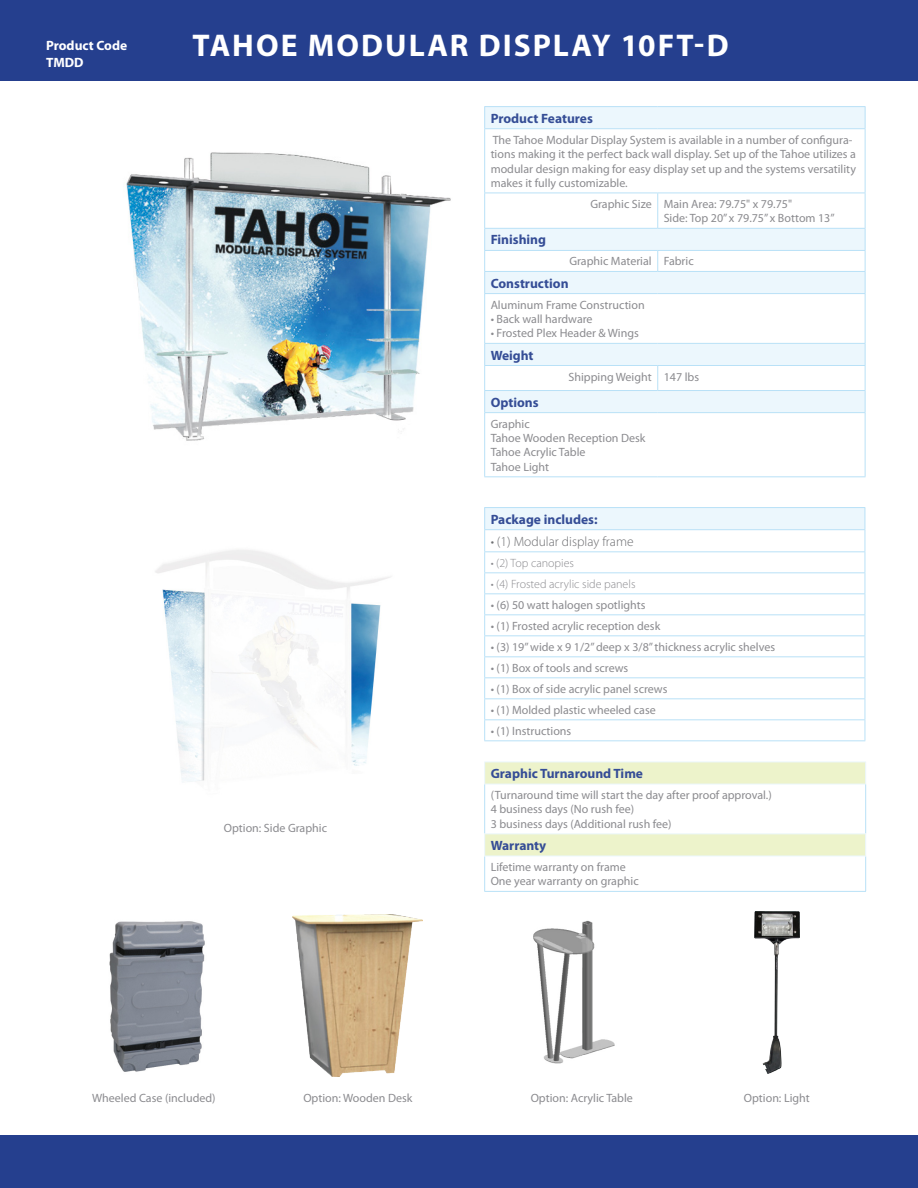
<style>
.page{position:relative;width:918px;height:1188px;background:#fff}
.page>*{position:absolute;margin:0;border:0;box-sizing:border-box;transform-origin:0 0}
.t1{font:700 31.5px "Myriad Pro";letter-spacing:.065em;color:#fff}
.t2{font:700 13.5px "Myriad Pro";color:#354d96}
.MYriad_Pro_Regular_9{font:300 13.5px "Myriad Pro";color:#6c6d70}
.t3{font:700 13.5px "Myriad Pro";color:#fff}
.MYriad_Pro_Regular_9-2{font:12px/14.4px "Myriad Pro";color:#8b8b8f}
.Myriad_Pro_Regular_9{font:12px "Myriad Pro";color:#8b8b8f}
.MYriad_Pro_Regular_9-3{font:300 12px "Myriad Pro";color:#8b8b8f}
</style>
<div class="page">
<div style="left:0;top:0;width:918px;height:81px;background:#253f8e"></div>
<div style="left:0;top:1135px;width:918px;height:53px;background:#253f8e"></div>
<div style="left:485px;top:107px;width:380px;height:21px;background:#ecf7fd"></div>
<svg style="left:485px;top:129px;width:380px;height:347px"></svg>
<hr style="left:484px;top:106px;width:174px;height:1px;background:#b9e1f7">
<svg style="left:484px;top:107px;width:1px;height:21px"></svg>
<hr style="left:658px;top:106px;width:208px;height:1px;background:#b9e1f7">
<svg style="left:865px;top:107px;width:1px;height:21px"></svg>
<hr style="left:484px;top:128px;width:174px;height:1px;background:#b9e1f7">
<hr style="left:484px;top:129px;width:1px;height:64px;background:#b9e1f7">
<hr style="left:658px;top:128px;width:208px;height:1px;background:#b9e1f7">
<hr style="left:865px;top:129px;width:1px;height:64px;background:#b9e1f7">
<hr style="left:484px;top:193px;width:174px;height:1px;background:#b9e1f7">
<hr style="left:484px;top:193px;width:1px;height:35px;background:#b9e1f7">
<hr style="left:658px;top:193px;width:208px;height:1px;background:#b9e1f7">
<hr style="left:657px;top:193px;width:1px;height:35px;background:#b9e1f7">
<hr style="left:865px;top:193px;width:1px;height:35px;background:#b9e1f7">
<hr style="left:484px;top:250px;width:174px;height:1px;background:#b9e1f7">
<hr style="left:658px;top:250px;width:208px;height:1px;background:#b9e1f7">
<svg style="left:657px;top:251px;width:1px;height:20px"></svg>
<hr style="left:484px;top:271px;width:174px;height:1px;background:#b9e1f7">
<hr style="left:658px;top:271px;width:208px;height:1px;background:#b9e1f7">
<hr style="left:484px;top:293px;width:174px;height:1px;background:#b9e1f7">
<hr style="left:484px;top:294px;width:1px;height:49px;background:#b9e1f7">
<hr style="left:658px;top:293px;width:208px;height:1px;background:#b9e1f7">
<hr style="left:865px;top:294px;width:1px;height:49px;background:#b9e1f7">
<hr style="left:484px;top:343px;width:174px;height:1px;background:#b9e1f7">
<hr style="left:658px;top:343px;width:208px;height:1px;background:#b9e1f7">
<hr style="left:484px;top:365px;width:174px;height:1px;background:#b9e1f7">
<hr style="left:658px;top:365px;width:208px;height:1px;background:#b9e1f7">
<svg style="left:657px;top:366px;width:1px;height:24px"></svg>
<hr style="left:484px;top:413px;width:1px;height:63px;background:#b9e1f7">
<hr style="left:865px;top:413px;width:1px;height:63px;background:#b9e1f7">
<hr style="left:484px;top:476px;width:174px;height:1px;background:#b9e1f7">
<hr style="left:658px;top:476px;width:208px;height:1px;background:#b9e1f7">
<hr style="left:484px;top:390px;width:174px;height:1px;background:#b9e1f7">
<svg style="left:484px;top:344px;width:1px;height:68px"></svg>
<hr style="left:658px;top:390px;width:208px;height:1px;background:#b9e1f7">
<svg style="left:865px;top:344px;width:1px;height:68px"></svg>
<hr style="left:484px;top:412px;width:174px;height:1px;background:#b9e1f7">
<hr style="left:658px;top:412px;width:208px;height:1px;background:#b9e1f7">
<hr style="left:484px;top:228px;width:174px;height:1px;background:#b9e1f7">
<svg style="left:484px;top:229px;width:1px;height:64px"></svg>
<hr style="left:658px;top:228px;width:208px;height:1px;background:#b9e1f7">
<svg style="left:865px;top:229px;width:1px;height:64px"></svg>
<hr style="left:484px;top:856px;width:1px;height:35px;background:#b9e1f7">
<hr style="left:865px;top:856px;width:1px;height:35px;background:#b9e1f7">
<hr style="left:484px;top:891px;width:382px;height:1px;background:#b9e1f7">
<svg style="left:484px;top:762px;width:382px;height:94px"></svg>
<hr style="left:484px;top:856px;width:382px;height:1px;background:#ecf7fd">
<img style="left:126px;top:152px;width:325px;height:289px">
<div style="left:485px;top:508px;width:380px;height:22px;background:#ecf7fd"></div>
<svg style="left:485px;top:530px;width:380px;height:210px"></svg>
<hr style="left:484px;top:551px;width:381px;height:1px;background:#b9e1f7">
<hr style="left:484px;top:572px;width:381px;height:1px;background:#b9e1f7">
<hr style="left:484px;top:593px;width:381px;height:1px;background:#b9e1f7">
<hr style="left:484px;top:614px;width:381px;height:1px;background:#b9e1f7">
<hr style="left:484px;top:635px;width:381px;height:1px;background:#b9e1f7">
<hr style="left:484px;top:656px;width:381px;height:1px;background:#b9e1f7">
<hr style="left:484px;top:677px;width:381px;height:1px;background:#b9e1f7">
<hr style="left:484px;top:698px;width:381px;height:1px;background:#b9e1f7">
<hr style="left:484px;top:719px;width:381px;height:1px;background:#b9e1f7">
<svg style="left:865px;top:508px;width:1px;height:232px"></svg>
<hr style="left:484px;top:740px;width:381px;height:1px;background:#b9e1f7">
<hr style="left:484px;top:507px;width:381px;height:1px;background:#b9e1f7">
<svg style="left:484px;top:508px;width:1px;height:232px"></svg>
<hr style="left:484px;top:529px;width:381px;height:1px;background:#b9e1f7">
<img style="left:109px;top:921px;width:96px;height:151px">
<img style="left:533px;top:920px;width:82px;height:144px">
<img style="left:293px;top:915px;width:130px;height:162px">
<img style="left:755px;top:912px;width:44px;height:162px">
<img style="left:155px;top:550px;width:235px;height:232px">
<p class="t3" style="left:46px;top:37px;width:83px">Product Code</p>
<p class="t3" style="left:46px;top:53px;width:39px">TMDD</p>
<p class="t1" style="left:192px;top:25px;width:538px">TAHOE MODULAR DISPLAY 10FT-D</p>
<p class="t2" style="left:491px;top:109px;width:104px">Product Features</p>
<p class="MYriad_Pro_Regular_9-2" style="left:491px;top:132px;width:367px">The Tahoe Modular Display System is available in a number of configura&shy;tions making it the perfect back wall display. Set up of the Tahoe utilizes a modular design making for easy display set up and the systems versatility makes it fully customizable.</p>
<p class="Myriad_Pro_Regular_9" style="left:590px;top:197px;width:63px">Graphic Size</p>
<p class="MYriad_Pro_Regular_9-2" style="left:664px;top:197px;width:172px">Main Area: 79.75" x 79.75"<br>Side: Top 20” x 79.75” x Bottom 13”</p>
<p class="t2" style="left:491px;top:231px;width:57px">Finishing</p>
<p class="Myriad_Pro_Regular_9" style="left:569px;top:254px;width:84px">Graphic Material</p>
<p class="MYriad_Pro_Regular_9-2" style="left:664px;top:254px;width:32px">Fabric</p>
<p class="t2" style="left:491px;top:274px;width:79px">Construction</p>
<p class="MYriad_Pro_Regular_9-2" style="left:491px;top:297px;width:156px">Aluminum Frame Construction</p>
<p class="MYriad_Pro_Regular_9-2" style="left:491px;top:312px;width:103px">• Back wall hardware</p>
<p class="MYriad_Pro_Regular_9-2" style="left:491px;top:326px;width:150px">• Frosted Plex Header &amp; Wings</p>
<p class="t2" style="left:491px;top:346px;width:44px">Weight</p>
<p class="Myriad_Pro_Regular_9" style="left:569px;top:369px;width:85px">Shipping Weight</p>
<p class="MYriad_Pro_Regular_9-2" style="left:664px;top:369px;width:37px">147 lbs</p>
<p class="t2" style="left:491px;top:393px;width:50px">Options</p>
<p class="Myriad_Pro_Regular_9" style="left:491px;top:416px;width:41px">Graphic</p>
<p class="Myriad_Pro_Regular_9" style="left:491px;top:431px;width:156px">Tahoe Wooden Reception Desk</p>
<p class="Myriad_Pro_Regular_9" style="left:491px;top:445px;width:96px">Tahoe Acrylic Table</p>
<p class="Myriad_Pro_Regular_9" style="left:491px;top:459px;width:60px">Tahoe Light</p>
<p class="MYriad_Pro_Regular_9-2" style="left:224px;top:820px;width:105px">Option: Side Graphic</p>
<p class="t2" style="left:491px;top:510px;width:108px">Package includes:</p>
<p class="MYriad_Pro_Regular_9" style="left:491px;top:533px;width:144px">• (1) Modular display frame</p>
<p class="MYriad_Pro_Regular_9-3" style="left:491px;top:556px;width:85px">• (2) Top canopies</p>
<p class="MYriad_Pro_Regular_9-3" style="left:491px;top:577px;width:146px">• (4) Frosted acrylic side panels</p>
<p class="MYriad_Pro_Regular_9-2" style="left:491px;top:597px;width:156px">• (6) 50 watt halogen spotlights</p>
<p class="MYriad_Pro_Regular_9-2" style="left:491px;top:618px;width:171px">• (1) Frosted acrylic reception desk</p>
<p class="MYriad_Pro_Regular_9-2" style="left:491px;top:639px;width:286px">• (3) 19” wide x 9 1/2” deep x 3/8” thickness acrylic shelves</p>
<p class="MYriad_Pro_Regular_9-2" style="left:491px;top:660px;width:139px">• (1) Box of tools and screws</p>
<p class="MYriad_Pro_Regular_9-2" style="left:491px;top:681px;width:178px">• (1) Box of side acrylic panel screws</p>
<p class="MYriad_Pro_Regular_9-2" style="left:491px;top:702px;width:167px">• (1) Molded plastic wheeled case</p>
<p class="MYriad_Pro_Regular_9-2" style="left:491px;top:723px;width:82px">• (1) Instructions</p>
<p class="t2" style="left:491px;top:765px;width:154px">Graphic Turnaround Time</p>
<p class="MYriad_Pro_Regular_9-2" style="left:491px;top:788px;width:283px">(Turnaround time will start the day after proof approval.)</p>
<p class="MYriad_Pro_Regular_9-2" style="left:491px;top:802px;width:183px">4 business days (No rush fee)<br>3 business days (Additional rush fee)</p>
<p class="t2" style="left:491px;top:837px;width:57px">Warranty</p>
<p class="MYriad_Pro_Regular_9-2" style="left:491px;top:860px;width:137px">Lifetime warranty on frame</p>
<p class="MYriad_Pro_Regular_9-2" style="left:491px;top:874px;width:150px">One year warranty on graphic</p>
<p class="MYriad_Pro_Regular_9-2" style="left:92px;top:1091px;width:125px">Wheeled Case (included)</p>
<p class="MYriad_Pro_Regular_9-2" style="left:303px;top:1091px;width:111px">Option: Wooden Desk</p>
<p class="MYriad_Pro_Regular_9-2" style="left:531px;top:1091px;width:104px">Option: Acrylic Table</p>
<p class="MYriad_Pro_Regular_9-2" style="left:744px;top:1091px;width:67px">Option: Light</p>
</div>
